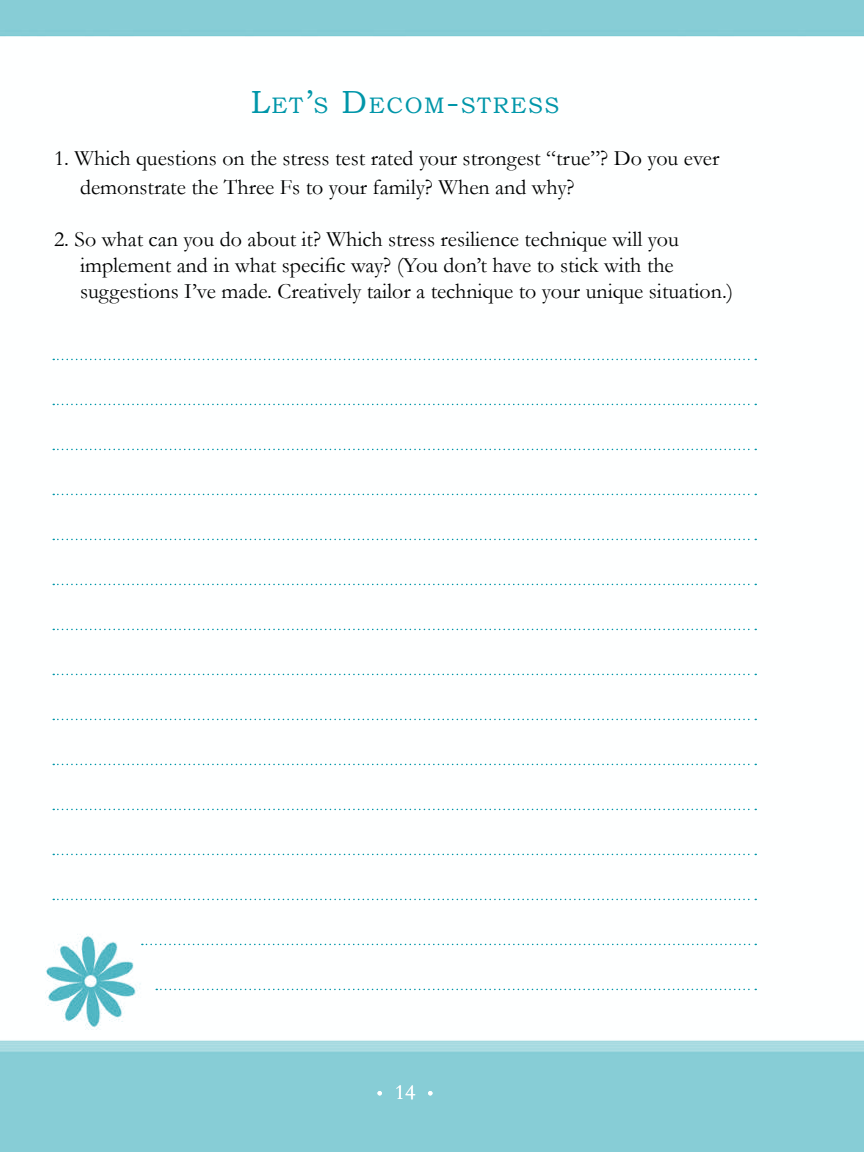
<style>
.page{position:relative;width:864px;height:1152px;background:#fff}
.page>*{position:absolute;margin:0;border:0;box-sizing:border-box;transform-origin:0 0}
.t1{font:22.4px "Bookman Old Style";letter-spacing:.07em;color:#0096a9}
.t2{font:22px/26px "Garamond";color:#000}
.t3{font:22px "Garamond";color:#fff}
.s1{font-size:32px}
</style>
<div class="page">
<img style="left:0;top:358px;width:864px;height:794px">
<svg style="left:377px;top:1091px;width:5px;height:4px"></svg>
<svg style="left:428px;top:1091px;width:5px;height:4px"></svg>
<svg style="left:53px;top:404px;width:703px;height:1px"></svg>
<svg style="left:53px;top:449px;width:703px;height:1px"></svg>
<svg style="left:53px;top:494px;width:703px;height:1px"></svg>
<svg style="left:53px;top:539px;width:703px;height:1px"></svg>
<svg style="left:53px;top:584px;width:703px;height:1px"></svg>
<svg style="left:53px;top:629px;width:703px;height:1px"></svg>
<svg style="left:53px;top:674px;width:703px;height:1px"></svg>
<svg style="left:53px;top:719px;width:703px;height:1px"></svg>
<svg style="left:53px;top:764px;width:703px;height:1px"></svg>
<svg style="left:53px;top:809px;width:703px;height:1px"></svg>
<svg style="left:53px;top:854px;width:703px;height:1px"></svg>
<svg style="left:53px;top:899px;width:703px;height:1px"></svg>
<svg style="left:142px;top:944px;width:614px;height:1px"></svg>
<svg style="left:156px;top:989px;width:600px;height:1px"></svg>
<svg style="left:53px;top:359px;width:703px;height:1px"></svg>
<p class="t1" style="left:251px;top:92px;width:310px"><span class="s1">L</span>ET<span class="s1">’</span>S <span class="s1">D</span>ECOM<span class="s1">-</span>STRESS</p>
<p class="t2" style="left:80px;top:143px;width:641px;line-height:28.8px;text-indent:-26px">1. Which questions on the stress test rated your strongest “true”? Do you ever demonstrate the Three Fs to your family? When and why?</p>
<p class="t2" style="left:80px;top:226px;width:655px;text-indent:-26px">2. So what can you do about it? Which stress resilience technique will you implement and in what specific way? (You don’t have to stick with the suggestions I’ve made. Creatively tailor a technique to your unique situation.)</p>
<p class="t3" style="left:395px;top:1079px;width:22px">14</p>
</div>
